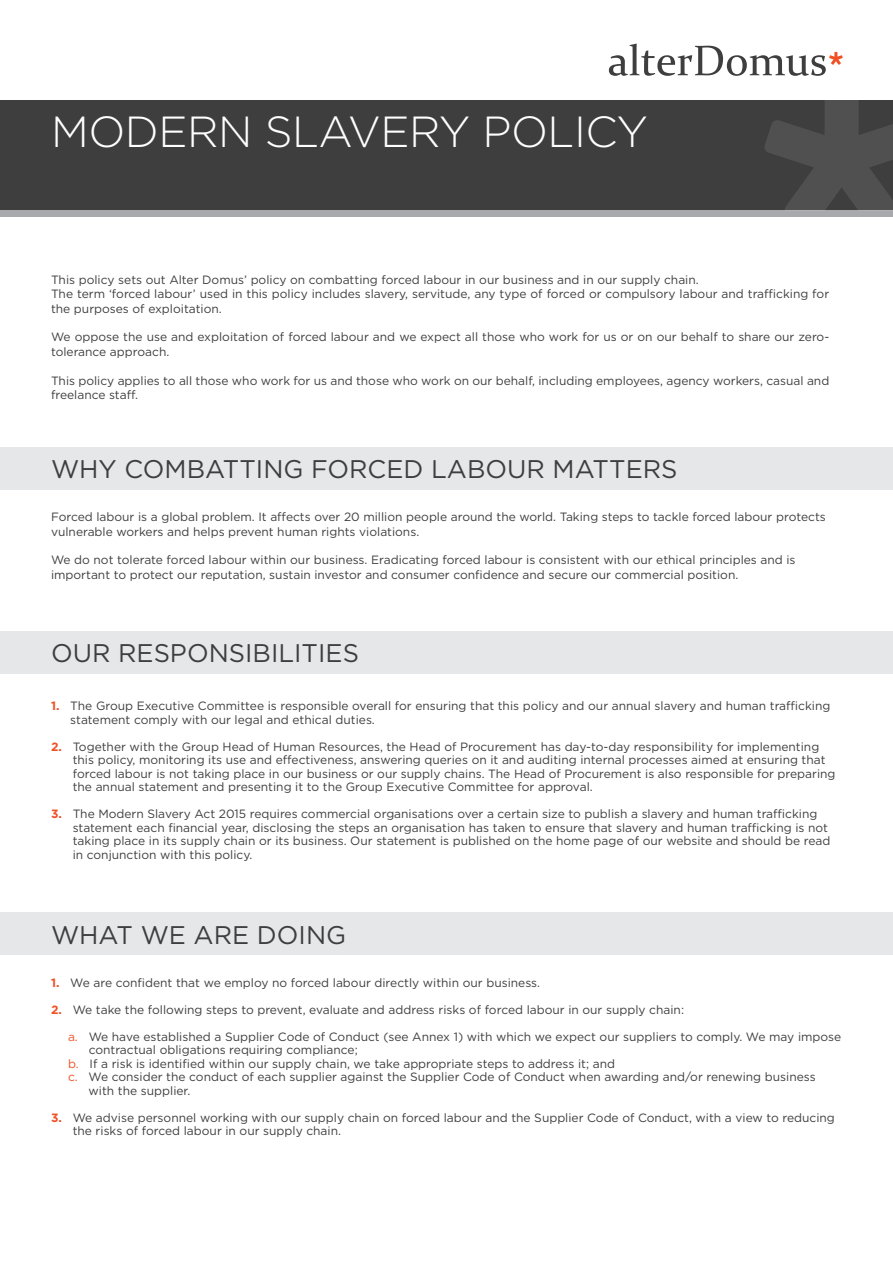
<style>
.page{position:relative;width:893px;height:1263px;background:#fff}
.page>*{position:absolute;margin:0;border:0;box-sizing:border-box;transform-origin:0 0}
.FS_5_Column_Headline{font:300 43.5px "Gotham";letter-spacing:-.01em;color:#fff}
.FS_BP_Headline{font:25.5px "Gotham";color:#3e3e3f}
.t1{font:12px/13.5px "Gotham";color:#3e3e3f}
.s1{font-weight:700;color:#f05024}
.s2{color:#f05024}
</style>
<div class="page">
<svg style="left:609px;top:44px;width:234px;height:32px"></svg>
<div style="left:0;top:100px;width:893px;height:110px;background:#3e3e3f"></div>
<div style="left:0;top:210px;width:893px;height:7px;background:#a8a9ad"></div>
<svg style="left:765px;top:100px;width:128px;height:110px"></svg>
<div style="left:0;top:447px;width:893px;height:42px;background:#e6e7e9"></div>
<div style="left:0;top:631px;width:893px;height:42px;background:#e6e7e9"></div>
<div style="left:0;top:912px;width:893px;height:43px;background:#e6e7e9"></div>
<p class="FS_5_Column_Headline" style="left:51px;top:104px;width:598px">MODERN SLAVERY POLICY</p>
<p class="t1" style="left:51px;top:273px;width:649px">This policy sets out Alter Domus’ policy on combatting forced labour in our business and in our supply chain.</p>
<p class="t1" style="left:51px;top:287px;width:780px;line-height:14.4px">The term ‘forced labour’ used in this policy includes slavery, servitude, any type of forced or compulsory labour and trafficking for the purposes of exploitation.</p>
<p class="t1" style="left:51px;top:330px;width:780px;line-height:14.4px">We oppose the use and exploitation of forced labour and we expect all those who work for us or on our behalf to share our zero&shy;tolerance approach.</p>
<p class="t1" style="left:51px;top:373px;width:780px;line-height:14.4px">This policy applies to all those who work for us and those who work on our behalf, including employees, agency workers, casual and freelance staff.</p>
<p class="FS_BP_Headline" style="left:51px;top:453px;width:628px">WHY COMBATTING FORCED LABOUR MATTERS</p>
<p class="t1" style="left:51px;top:509px;width:776px;line-height:14.4px">Forced labour is a global problem. It affects over 20 million people around the world. Taking steps to tackle forced labour protects vulnerable workers and helps prevent human rights violations.</p>
<p class="t1" style="left:51px;top:553px;width:746px;line-height:14.4px">We do not tolerate forced labour within our business. Eradicating forced labour is consistent with our ethical principles and is important to protect our reputation, sustain investor and consumer confidence and secure our commercial position.</p>
<p class="FS_BP_Headline" style="left:51px;top:636px;width:309px">OUR RESPONSIBILITIES</p>
<p class="t1" style="left:70px;top:699px;width:761px;text-indent:-19px"><span class="s1">1.</span> The Group Executive Committee is responsible overall for ensuring that this policy and our annual slavery and human trafficking statement comply with our legal and ethical duties.</p>
<p class="t1" style="left:73px;top:740px;width:764px;text-indent:-22px"><span class="s1">2.</span> Together with the Group Head of Human Resources, the Head of Procurement has day-to-day responsibility for implementing this policy, monitoring its use and effectiveness, answering queries on it and auditing internal processes aimed at ensuring that forced labour is not taking place in our business or our supply chains. The Head of Procurement is also responsible for preparing the annual statement and presenting it to the Group Executive Committee for approval.</p>
<p class="t1" style="left:73px;top:807px;width:759px;text-indent:-22px"><span class="s1">3.</span> The Modern Slavery Act 2015 requires commercial organisations over a certain size to publish a slavery and human trafficking statement each financial year, disclosing the steps an organisation has taken to ensure that slavery and human trafficking is not taking place in its supply chain or its business. Our statement is published on the home page of our website and should be read in conjunction with this policy.</p>
<p class="FS_BP_Headline" style="left:51px;top:918px;width:297px">WHAT WE ARE DOING</p>
<p class="t1" style="left:51px;top:975px;width:491px"><span class="s1">1.</span> We are confident that we employ no forced labour directly within our business.</p>
<p class="t1" style="left:51px;top:1002px;width:634px"><span class="s1">2.</span> We take the following steps to prevent, evaluate and address risks of forced labour in our supply chain:</p>
<p class="t1" style="left:89px;top:1029px;width:754px;text-indent:-21px"><span class="s2">a.</span> We have established a Supplier Code of Conduct (see Annex 1) with which we expect our suppliers to comply. We may impose contractual obligations requiring compliance;</p>
<p class="t1" style="left:68px;top:1056px;width:548px"><span class="s2">b.</span> If a risk is identified within our supply chain, we take appropriate steps to address it; and</p>
<p class="t1" style="left:89px;top:1070px;width:729px;text-indent:-21px"><span class="s2">c.</span> We consider the conduct of each supplier against the Supplier Code of Conduct when awarding and/or renewing business with the supplier.</p>
<p class="t1" style="left:73px;top:1110px;width:764px;text-indent:-22px"><span class="s1">3.</span> We advise personnel working with our supply chain on forced labour and the Supplier Code of Conduct, with a view to reducing the risks of forced labour in our supply chain.</p>
</div>
